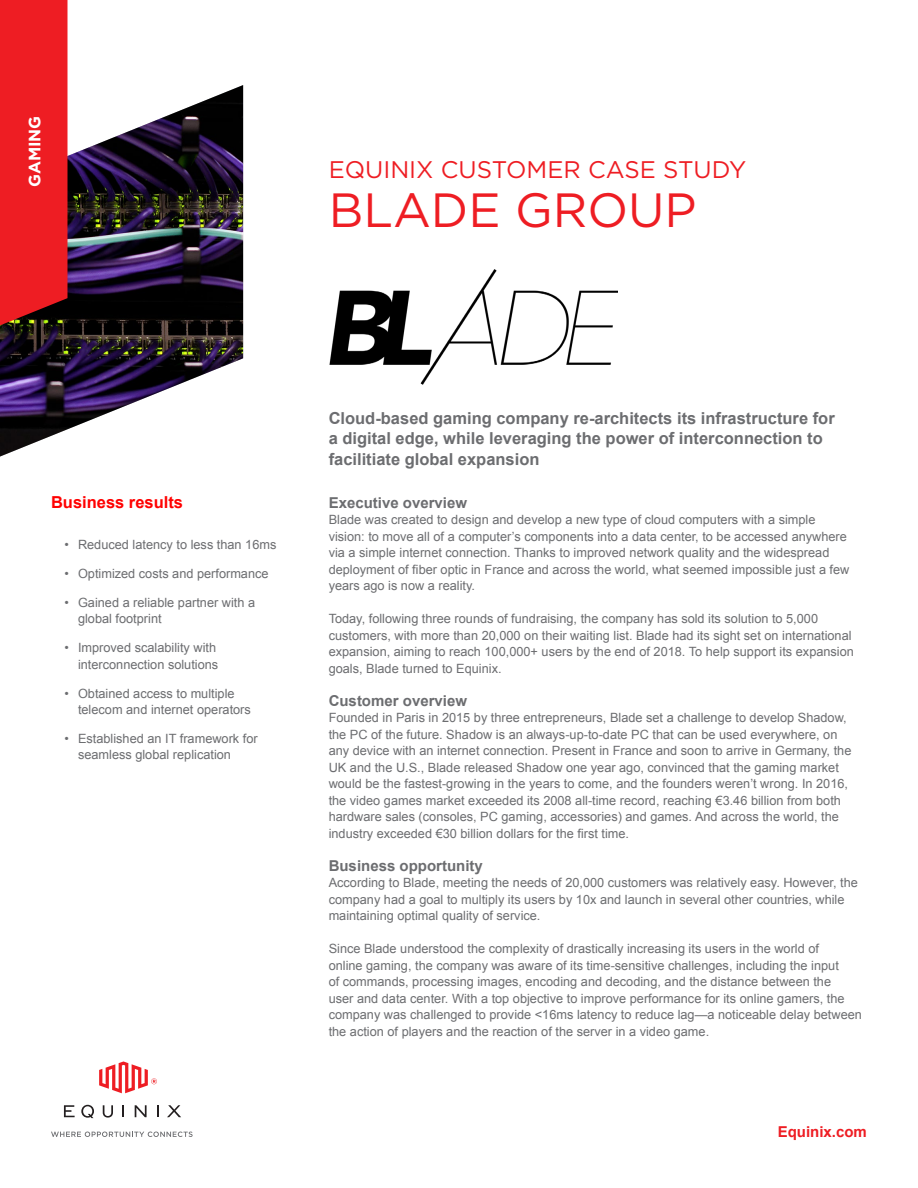
<style>
.page{position:relative;width:918px;height:1188px;background:#fff}
.page>*{position:absolute;margin:0;border:0;box-sizing:border-box;transform-origin:0 0}
.Title_Headline{font:48px "Gotham";color:#ee1d23}
.Title_Headline-2{font:24px "Gotham";color:#ee1d23}
.Customer_Descriptor{font:700 16.5px/20.7px "Arial";color:#6c6d70}
.t1{font:700 16.5px "Arial";color:#f00}
.Category_Title{font:700 16.5px "Gotham";color:#fff}
.Body_Title_1_Space{font:700 15px "Arial";color:#6c6d70}
.t2{font:700 15px "Arial";color:#ee1d23}
.Body_Copy{font:12.75px/16.5px "Arial";color:#6c6d70}
.Body_Copy_1_Space{font:12.75px/16.5px "Arial";color:#6c6d70}
</style>
<div class="page">
<svg style="left:64px;top:1105px;width:11px;height:12px"></svg>
<svg style="left:103px;top:1105px;width:10px;height:13px"></svg>
<svg style="left:123px;top:1105px;width:1px;height:12px"></svg>
<svg style="left:135px;top:1105px;width:12px;height:12px"></svg>
<svg style="left:157px;top:1105px;width:2px;height:12px"></svg>
<svg style="left:167px;top:1105px;width:14px;height:12px"></svg>
<svg style="left:81px;top:1105px;width:13px;height:13px"></svg>
<svg style="left:99px;top:1061px;width:58px;height:32px"></svg>
<svg style="left:51px;top:1132px;width:142px;height:5px"></svg>
<img style="left:0;top:85px;width:243px;height:372px">
<div style="left:0;top:0;width:68px;height:325px;background:#ee1d23"></div>
<img style="left:329px;top:269px;width:288px;height:116px">
<p class="Category_Title" style="left:24px;top:187px;width:73px;rotate:-90deg">GAMING</p>
<p class="Title_Headline-2" style="left:329px;top:154px;width:419px">EQUINIX CUSTOMER CASE STUDY</p>
<p class="Title_Headline" style="left:329px;top:180px;width:370px">BLADE GROUP</p>
<p class="t1" style="left:51px;top:491px;width:134px">Business results</p>
<p class="Body_Copy" style="left:65px;top:536px;width:213px">• Reduced latency to less than 16ms</p>
<p class="Body_Copy" style="left:65px;top:565px;width:206px">• Optimized costs and performance</p>
<p class="Body_Copy" style="left:78px;top:594px;width:179px;text-indent:-14px">• Gained a reliable partner with a global footprint</p>
<p class="Body_Copy" style="left:65px;top:640px;width:155px;text-align:right">• Improved scalability with interconnection solutions</p>
<p class="Body_Copy" style="left:78px;top:685px;width:174px;text-indent:-14px">• Obtained access to multiple telecom and internet operators</p>
<p class="Body_Copy" style="left:78px;top:730px;width:181px;text-indent:-14px">• Established an IT framework for seamless global replication</p>
<p class="Customer_Descriptor" style="left:329px;top:408px;width:508px">Cloud-based gaming company re-architects its infrastructure for a digital edge, while leveraging the power of interconnection to facilitiate global expansion</p>
<p class="Body_Title_1_Space" style="left:329px;top:492px;width:140px">Executive overview</p>
<p class="Body_Copy" style="left:329px;top:512px;width:522px">Blade was created to design and develop a new type of cloud computers with a simple vision: to move all of a computer’s components into a data center, to be accessed anywhere via a simple internet connection. Thanks to improved network quality and the widespread deployment of fiber optic in France and across the world, what seemed impossible just a few years ago is now a reality.</p>
<p class="Body_Copy_1_Space" style="left:329px;top:611px;width:527px">Today, following three rounds of fundraising, the company has sold its solution to 5,000 customers, with more than 20,000 on their waiting list. Blade had its sight set on international expansion, aiming to reach 100,000+ users by the end of 2018. To help support its expansion goals, Blade turned to Equinix.</p>
<p class="Body_Title_1_Space" style="left:329px;top:690px;width:140px">Customer overview</p>
<p class="Body_Copy" style="left:329px;top:710px;width:524px">Founded in Paris in 2015 by three entrepreneurs, Blade set a challenge to develop Shadow, the PC of the future. Shadow is an always-up-to-date PC that can be used everywhere, on any device with an internet connection. Present in France and soon to arrive in Germany, the UK and the U.S., Blade released Shadow one year ago, convinced that the gaming market would be the fastest-growing in the years to come, and the founders weren’t wrong. In 2016, the video games market exceeded its 2008 all-time record, reaching €3.46 billion from both hardware sales (consoles, PC gaming, accessories) and games. And across the world, the industry exceeded €30 billion dollars for the first time.</p>
<p class="Body_Title_1_Space" style="left:329px;top:855px;width:156px">Business opportunity</p>
<p class="Body_Copy" style="left:329px;top:875px;width:531px">According to Blade, meeting the needs of 20,000 customers was relatively easy. However, the company had a goal to multiply its users by 10x and launch in several other countries, while maintaining optimal quality of service.</p>
<p class="Body_Copy_1_Space" style="left:329px;top:941px;width:535px">Since Blade understood the complexity of drastically increasing its users in the world of<br>online gaming, the company was aware of its time-sensitive challenges, including the input<br>of commands, processing images, encoding and decoding, and the distance between the<br>user and data center. With a top objective to improve performance for its online gamers, the company was challenged to provide &lt;16ms latency to reduce lag—a noticeable delay between the action of players and the reaction of the server in a video game.</p>
<p class="t2" style="left:778px;top:1122px;width:91px">Equinix.com</p>
</div>
